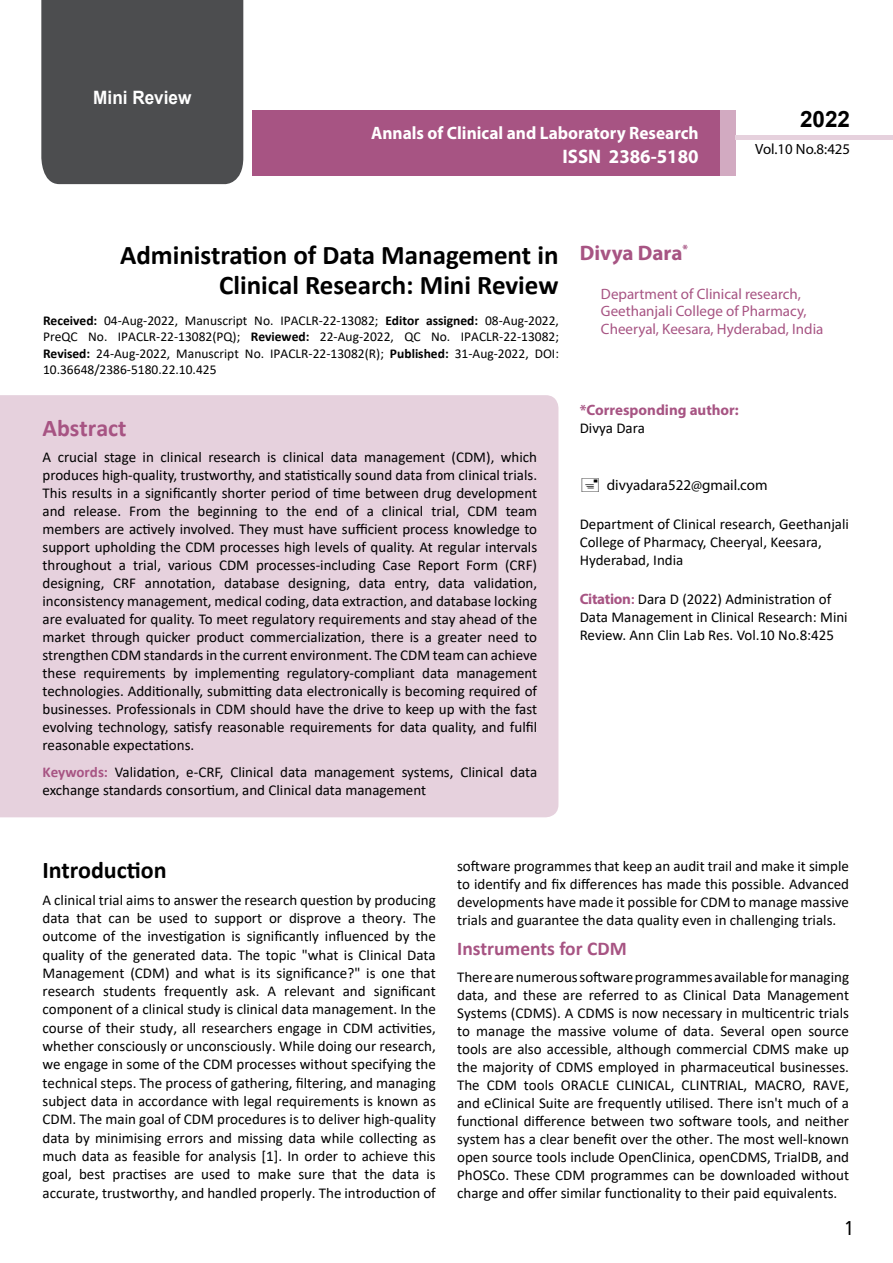
<style>
.page{position:relative;width:893px;height:1263px;background:#fff}
.page>*{position:absolute;margin:0;border:0;box-sizing:border-box;transform-origin:0 0}
.t1{font:700 27px/29.7px "Calibri";color:#000;text-align:right}
.t2{font:25.5px "Tunga";color:#000}
.t3{font:700 24px "Calibri";color:#000}
.t4{font:700 24px "Calibri";color:#a75483}
.t5{font:700 22.5px "Arial";color:#000}
.t6{font:700 21px "Myriad Pro";color:#a75483}
.t7{font:700 19.65px "Myriad Pro";color:#fff;scale:.96 1}
.t8{font:700 19.5px "Calibri";color:#a75483}
.t9{font:700 18.45px "Arial";color:#fff;scale:.93 1}
.t10{font:700 18px "Myriad Pro";color:#fff;scale:.96 1}
.t11{font:15px/18px "Calibri";color:#000;text-align:justify}
.t12{font:15px/17.4px "Myriad Pro";color:#a75483}
.t13{font:15px "Myriad Pro";color:#000}
.t14{font:700 15px "Myriad Pro";color:#a75483}
.t15{font:14.85px "Myriad Pro";color:#000}
.t16{font:13.5px/16.2px "Calibri";color:#000;text-align:justify}
.s1{font-weight:700}
.s2{font-weight:700;color:#a75483}
.s3{font-family:"Myriad Pro";font-weight:700;color:#a75483}
</style>
<div class="page">
<div style="left:252px;top:110px;width:469px;height:66px;background:#a75483"></div>
<div style="left:720px;top:110px;width:16px;height:66px;background:#d2aac1"></div>
<div style="left:41px;top:0;width:202px;height:184px;background:#4c4d4f"></div>
<div style="left:736px;top:135px;width:157px;height:5px;background:#e6d1dd"></div>
<div style="left:0;top:395px;width:558px;height:422px;background:#e6d1dd"></div>
<p class="t9" style="left:93px;top:84px;width:107px">Mini Review</p>
<p class="t10" style="left:371px;top:121px;width:343px">Annals of Clinical and Laboratory Research</p>
<h3 class="t7" style="left:563px;top:144px;width:143px">ISSN 2386-5180</h3>
<h3 class="t5" style="left:800px;top:104px;width:52px">2022</h3>
<p class="t15" style="left:755px;top:140px;width:96px">Vol.10 No.8:425</p>
<h1 class="t1" style="left:120px;top:240px;width:440px">Administration of Data Management in<br>Clinical Research: Mini Review</h1>
<p class="t16" style="left:43px;top:312px;width:517px"><span class="s1">Received:</span> 04-Aug-2022, Manuscript No. IPACLR-22-13082; <span class="s1">Editor assigned:</span> 08-Aug-2022, PreQC No. IPACLR-22-13082(PQ); <span class="s1">Reviewed:</span> 22-Aug-2022, QC No. IPACLR-22-13082; <span class="s1">Revised:</span> 24-Aug-2022, Manuscript No. IPACLR-22-13082(R); <span class="s1">Published:</span> 31-Aug-2022, DOI:<br>10.36648/2386-5180.22.10.425</p>
<h3 class="t4" style="left:43px;top:411px;width:86px">Abstract</h3>
<p class="t11" style="left:43px;top:448px;width:496px">A crucial stage in clinical research is clinical data management (CDM), which produces high-quality, trustworthy, and statistically sound data from clinical trials.<br>This results in a significantly shorter period of time between drug development and release. From the beginning to the end of a clinical trial, CDM team members are actively involved. They must have sufficient process knowledge to support upholding the CDM processes high levels of quality. At regular intervals throughout a trial, various CDM processes-including Case Report Form (CRF) designing, CRF annotation, database designing, data entry, data validation, inconsistency management, medical coding, data extraction, and database locking are evaluated for quality. To meet regulatory requirements and stay ahead of the market through quicker product commercialization, there is a greater need to strengthen CDM standards in the current environment. The CDM team can achieve these requirements by implementing regulatory-compliant data management technologies. Additionally, submitting data electronically is becoming required of businesses. Professionals in CDM should have the drive to keep up with the fast evolving technology, satisfy reasonable requirements for data quality, and fulfil reasonable expectations.</p>
<p class="t11" style="left:43px;top:763px;width:496px"><span class="s2">Keywords:</span> Validation, e-CRF, Clinical data management systems, Clinical data exchange standards consortium, and Clinical data management</p>
<h3 class="t6" style="left:580px;top:239px;width:110px">Divya Dara<sup>*</sup></h3>
<p class="t12" style="left:601px;top:285px;width:224px">Department of Clinical research,<br>Geethanjali College of Pharmacy,<br>Cheeryal, Keesara, Hyderabad, India</p>
<p class="t14" style="left:580px;top:400px;width:161px">*Corresponding author:</p>
<p class="t11" style="left:580px;top:418px;width:67px">Divya Dara</p>
<p class="t13" style="left:607px;top:475px;width:162px">divyadara522@gmail.com</p>
<p class="t11" style="left:580px;top:514px;width:271px;text-align:left">Department of Clinical research, Geethanjali<br>College of Pharmacy, Cheeryal, Keesara,<br>Hyderabad, India</p>
<p class="t11" style="left:580px;top:590px;width:269px;text-align:left"><span class="s3">Citation</span><span class="s2">:</span> Dara D (2022) Administration of<br>Data Management in Clinical Research: Mini<br>Review. Ann Clin Lab Res. Vol.10 No.8:425</p>
<h3 class="t3" style="left:43px;top:853px;width:126px">Introduction</h3>
<p class="t11" style="left:43px;top:890px;width:395px">A clinical trial aims to answer the research question by producing data that can be used to support or disprove a theory. The outcome of the investigation is significantly influenced by the quality of the generated data. The topic "what is Clinical Data Management (CDM) and what is its significance?" is one that research students frequently ask. A relevant and significant component of a clinical study is clinical data management. In the course of their study, all researchers engage in CDM activities, whether consciously or unconsciously. While doing our research, we engage in some of the CDM processes without specifying the technical steps. The process of gathering, filtering, and managing subject data in accordance with legal requirements is known as CDM. The main goal of CDM procedures is to deliver high-quality data by minimising errors and missing data while collecting as much data as feasible for analysis [1]. In order to achieve this goal, best practises are used to make sure that the data is accurate, trustworthy, and handled properly. The introduction of</p>
<p class="t11" style="left:457px;top:857px;width:393px">software programmes that keep an audit trail and make it simple to identify and fix differences has made this possible. Advanced developments have made it possible for CDM to manage massive trials and guarantee the data quality even in challenging trials.</p>
<h3 class="t8" style="left:457px;top:935px;width:171px">Instruments for CDM</h3>
<p class="t11" style="left:457px;top:967px;width:393px">There are numerous software programmes available for managing data, and these are referred to as Clinical Data Management Systems (CDMS). A CDMS is now necessary in multicentric trials to manage the massive volume of data. Several open source tools are also accessible, although commercial CDMS make up the majority of CDMS employed in pharmaceutical businesses.<br>The CDM tools ORACLE CLINICAL, CLINTRIAL, MACRO, RAVE, and eClinical Suite are frequently utilised. There isn't much of a functional difference between two software tools, and neither system has a clear benefit over the other. The most well-known open source tools include OpenClinica, openCDMS, TrialDB, and PhOSCo. These CDM programmes can be downloaded without charge and offer similar functionality to their paid equivalents.</p>
<h2 class="t2" style="left:845px;top:1211px;width:9px">1</h2>
</div>
